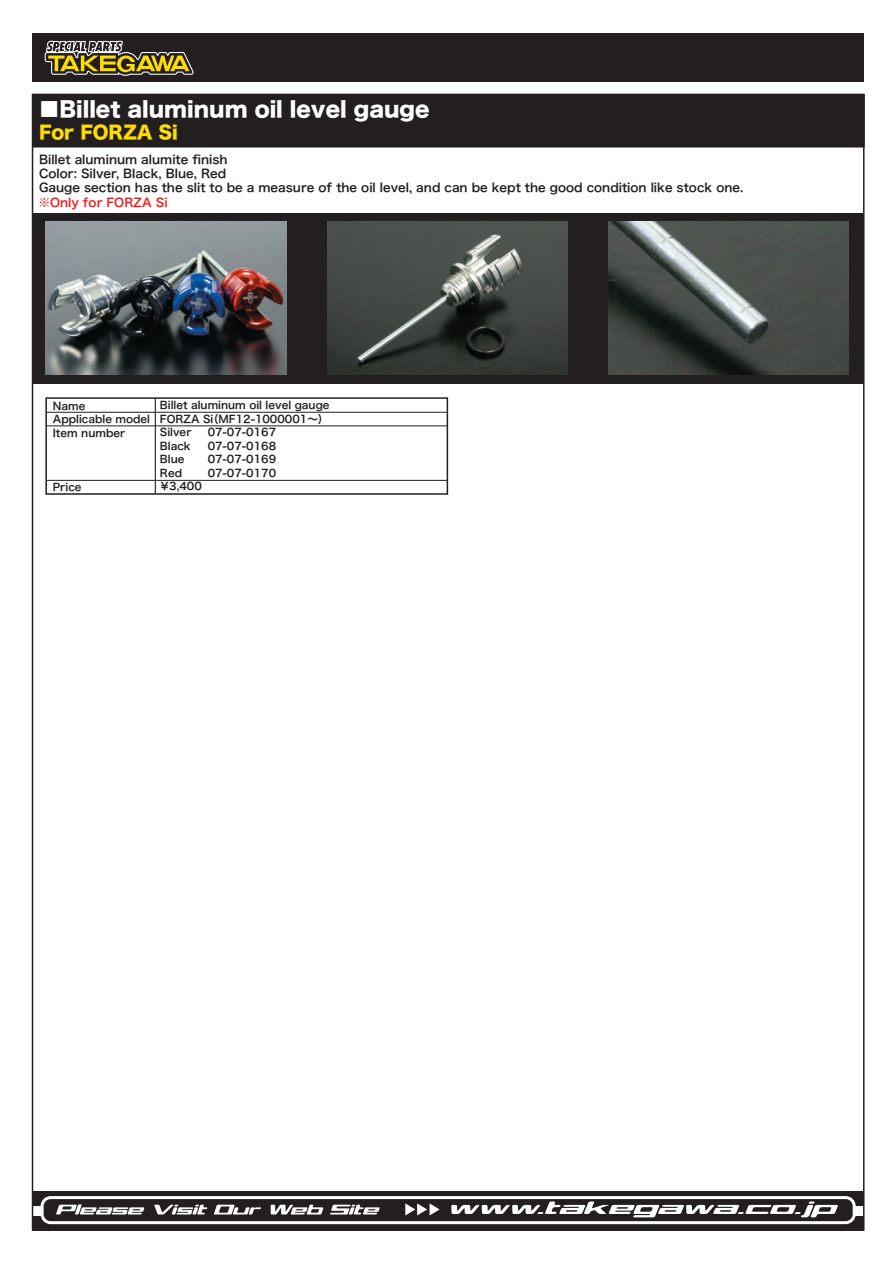
<style>
.page{position:relative;width:893px;height:1263px;background:#fff}
.page>*{position:absolute;margin:0;border:0;box-sizing:border-box;transform-origin:0 0}
.t1{font:21px "Hira Kaku Std N W8";color:#fff}
.t2{font:18px "Hira Kaku Std N W8";color:#ffdc01}
.t3{font:12px/14.4px "Hira Kaku Pro W6";color:#231f20}
.t4{font:12px "Hira Kaku Pro W6";color:#ee1d23}
.t5{font:10.5px/13.5px "Hira Kaku Pro W6";color:#231f20}
</style>
<div class="page">
<div style="left:32px;top:94px;width:833px;height:54px;background:#231f20;border:2px solid #231f20"></div>
<hr style="left:46px;top:412px;width:401px;height:1px;background:#231f20">
<hr style="left:46px;top:425px;width:401px;height:1px;background:#231f20">
<hr style="left:46px;top:480px;width:401px;height:1px;background:#231f20">
<hr style="left:155px;top:398px;width:1px;height:96px;background:#231f20">
<div style="left:45px;top:397px;width:403px;height:98px;border:2px solid #231f20"></div>
<div style="left:33px;top:213px;width:831px;height:170px;background:#231f20"></div>
<img style="left:46px;top:221px;width:240px;height:153px">
<img style="left:327px;top:221px;width:240px;height:153px">
<img style="left:609px;top:221px;width:240px;height:153px">
<div style="left:33px;top:33px;width:831px;height:49px;background:#231f20"></div>
<svg style="left:44px;top:40px;width:150px;height:36px"></svg>
<div style="left:33px;top:1191px;width:831px;height:39px;background:#231f20"></div>
<svg style="left:451px;top:1201px;width:387px;height:16px"></svg>
<svg style="left:56px;top:1204px;width:88px;height:10px"></svg>
<svg style="left:154px;top:1205px;width:53px;height:9px"></svg>
<svg style="left:214px;top:1205px;width:47px;height:9px"></svg>
<svg style="left:271px;top:1205px;width:52px;height:9px"></svg>
<svg style="left:330px;top:1205px;width:50px;height:9px"></svg>
<svg style="left:405px;top:1203px;width:35px;height:12px"></svg>
<div style="left:41px;top:1196px;width:815px;height:28px;border:3px solid #fff;border-radius:9px"></div>
<div style="left:33px;top:1206px;width:9px;height:10px;background:#fff"></div>
<div style="left:854px;top:1206px;width:10px;height:10px;background:#fff"></div>
<h1 class="t1" style="left:39px;top:98px;width:392px">■Billet aluminum oil level gauge</h1>
<h2 class="t2" style="left:39px;top:122px;width:140px">For FORZA Si</h2>
<p class="t3" style="left:39px;top:151px;width:706px">Billet aluminum alumite finish<br>Color: Silver, Black, Blue, Red<br>Gauge section has the slit to be a measure of the oil level, and can be kept the good condition like stock one.</p>
<p class="t4" style="left:39px;top:191px;width:131px">※Only for FORZA Si</p>
<p class="t5" style="left:53px;top:398px;width:99px">Name<br>Applicable model<br>Item number</p>
<p class="t5" style="left:53px;top:479px;width:30px">Price</p>
<p class="t5" style="left:159px;top:398px;width:172px">Billet aluminum oil level gauge<br>FORZA Si（MF12-1000001～）<br>Silver<br>Black<br>Blue<br>Red<br>￥3,400</p>
<p class="t5" style="left:208px;top:425px;width:70px;text-align:justify">07-07-0167<br>07-07-0168<br>07-07-0169<br>07-07-0170</p>
</div>
